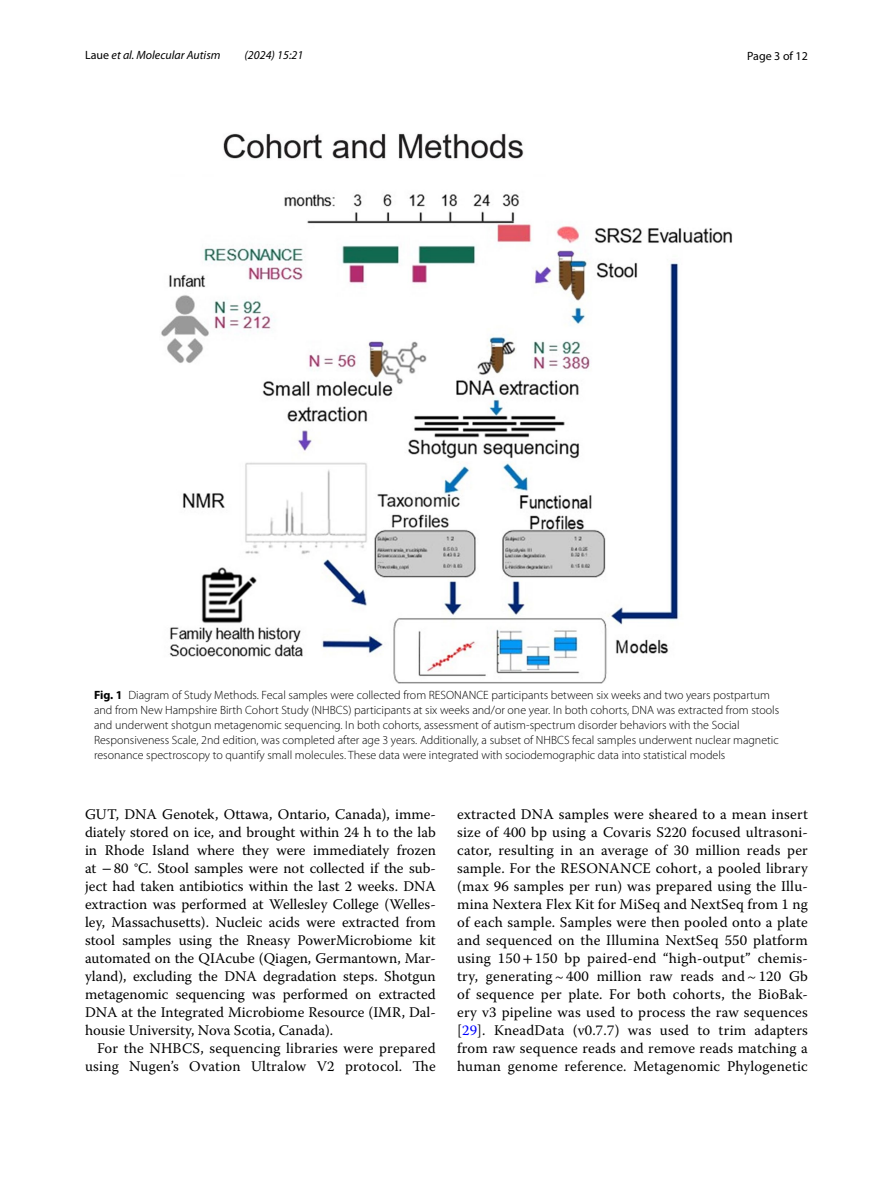
<style>
.page{position:relative;width:893px;height:1187px;background:#fff}
.page>*{position:absolute;margin:0;border:0;box-sizing:border-box;transform-origin:0 0}
.t1{font:14.7px/18px "Warnock Pro";letter-spacing:.015em;color:#000;text-align:justify}
.t2{font:300 12px/15px "Myriad Pro";color:#000}
.t3{font:italic 12px "Myriad Pro";color:#000}
.t4{font:12px "Myriad Pro";color:#000}
.s1{font-style:normal}
.s2{font-weight:700}
.s3{font-family:"STIX"}
.s4{color:#00f}
</style>
<div class="page">
<img style="left:161px;top:133px;width:571px;height:550px">
<p class="t3" style="left:85px;top:48px;width:137px"><span class="s1">Laue</span> et al. Molecular Autism</p>
<p class="t3" style="left:245px;top:48px;width:60px">(2024) 15:21</p>
<p class="t4" style="left:747px;top:48px;width:62px">Page 3 of 12</p>
<p class="t2" style="left:94px;top:687px;width:687px"><span class="s2">Fig. 1</span> Diagram of Study Methods. Fecal samples were collected from RESONANCE participants between six weeks and two years postpartum and from New Hampshire Birth Cohort Study (NHBCS) participants at six weeks and/or one year. In both cohorts, DNA was extracted from stools and underwent shotgun metagenomic sequencing. In both cohorts, assessment of autism-spectrum disorder behaviors with the Social Responsiveness Scale, 2nd edition, was completed after age 3 years. Additionally, a subset of NHBCS fecal samples underwent nuclear magnetic resonance spectroscopy to quantify small molecules. These data were integrated with sociodemographic data into statistical models</p>
<p class="t1" style="left:85px;top:804px;width:352px">GUT, DNA Genotek, Ottawa, Ontario, Canada), imme&shy;diately stored on ice, and brought within 24 h to the lab in Rhode Island where they were immediately frozen at <span class="s3">−</span>80 °C. Stool samples were not collected if the sub&shy;ject had taken antibiotics within the last 2 weeks. DNA extraction was performed at Wellesley College (Welles&shy;ley, Massachusetts). Nucleic acids were extracted from stool samples using the Rneasy PowerMicrobiome kit automated on the QIAcube (Qiagen, Germantown, Mar&shy;yland), excluding the DNA degradation steps. Shotgun metagenomic sequencing was performed on extracted DNA at the Integrated Microbiome Resource (IMR, Dal&shy;housie University, Nova Scotia, Canada).</p>
<p class="t1" style="left:85px;top:1038px;width:352px;text-align:right">For the NHBCS, sequencing libraries were prepared using Nugen’s Ovation Ultralow V2 protocol. The</p>
<p class="t1" style="left:457px;top:804px;width:352px">extracted DNA samples were sheared to a mean insert size of 400 bp using a Covaris S220 focused ultrasoni&shy;cator, resulting in an average of 30 million reads per sample. For the RESONANCE cohort, a pooled library (max 96 samples per run) was prepared using the Illu&shy;mina Nextera Flex Kit for MiSeq and NextSeq from 1 ng of each sample. Samples were then pooled onto a plate and sequenced on the Illumina NextSeq 550 platform using 150<span class="s3">+</span>150 bp paired-end “high-output” chemis&shy;try, generating~400 million raw reads and~120 Gb of sequence per plate. For both cohorts, the BioBak&shy;ery v3 pipeline was used to process the raw sequences [<span class="s4">29</span>]. KneadData (v0.7.7) was used to trim adapters from raw sequence reads and remove reads matching a human genome reference. Metagenomic Phylogenetic</p>
</div>
